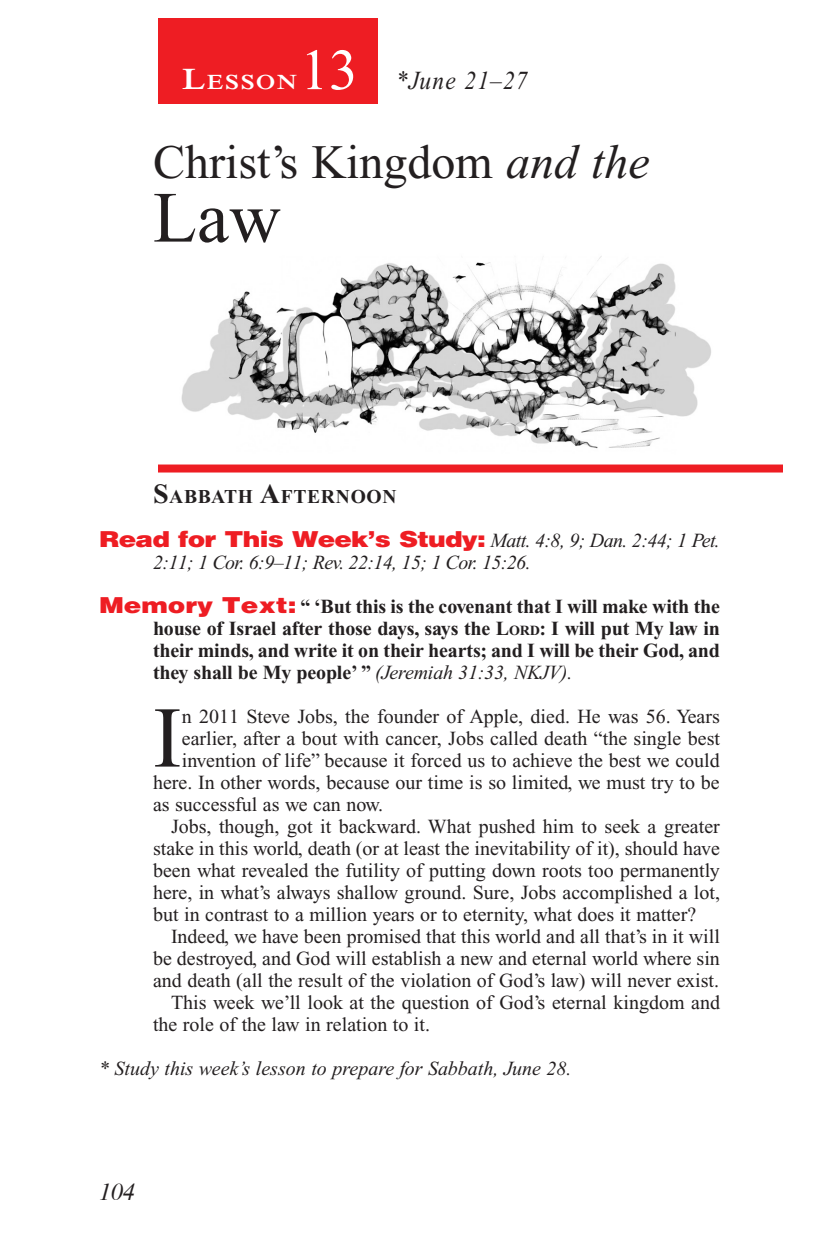
<style>
.page{position:relative;width:819px;height:1260px;background:#fff}
.page>*{position:absolute;margin:0;border:0;box-sizing:border-box;transform-origin:0 0}
.Body_Drop_Cap{font:86.4px "Times New Roman PS Std";color:#231f20}
.Lesson_Head_SA{font:72px "Times New Roman PS Std";color:#231f20}
.Lesson_Number{font:58px "Times New Roman PS Std";color:#fff}
.Lesson_Head_SA-2{font:48px "Times New Roman PS Std";color:#231f20}
.Lesson_Dates{font:italic 26px "Times New Roman PS Std";letter-spacing:.05em;color:#231f20;scale:.9 1}
.t1{font:italic 24px "Times";color:#231f20}
.Daily_Header{font:600 21px "Times NRMT Std";letter-spacing:.07em;color:#fff;scale:1.1 1}
.Body{font:20px/22px "Times New Roman PS Std";color:#231f20;text-align:justify}
.Body_Drop_Cap-2{font:20px "Times New Roman PS Std";color:#231f20}
.Question{font:700 20px/22px "Times New Roman PS Std";letter-spacing:-.01em;color:#231f20;text-align:justify}
.Question-2{font:italic 20px/22px "Times New Roman PS Std";letter-spacing:-.03em;color:#231f20}
.Question-3{font:italic 20px "Times New Roman PS Std";color:#231f20}
.Sabbath_Afternoon_He{font:700 19.6px "Times New Roman PS Std";letter-spacing:.035em;color:#231f20}
.s1{font-size:30px}
.s2{font-style:italic}
.s3{font-size:28px}
.s4{font-family:"Helvetica LT Std";font-weight:900;font-style:normal;font-size:22px;color:#ee1d23}
.s5{font-family:"Helvetica LT Std";font-weight:900;font-size:22px;color:#ee1d23}
.s6{font-size:14px}
.s7{font-weight:400;font-style:italic}
</style>
<div class="page">
<div style="left:158px;top:18px;width:220px;height:86px;background:#ee1d23"></div>
<div style="left:158px;top:465px;width:625px;height:8px;background:#ee1d23"></div>
<img style="left:181px;top:256px;width:530px;height:193px">
<p class="Lesson_Number" style="left:300px;top:38px;width:59px">13</p>
<p class="Daily_Header" style="left:182px;top:70px;width:106px"><span class="s1">L</span>ESSON</p>
<p class="Lesson_Dates" style="left:396px;top:66px;width:148px">*June 21–27</p>
<p class="Lesson_Head_SA-2" style="left:153px;top:135px;width:498px">Christ’s Kingdom <span class="s2">and the</span></p>
<p class="Lesson_Head_SA" style="left:153px;top:178px;width:129px">Law</p>
<p class="Sabbath_Afternoon_He" style="left:153px;top:485px;width:245px"><span class="s3">S</span>ABBATH <span class="s3">A</span>FTERNOON</p>
<p class="Question-2" style="left:153px;top:529px;width:568px;text-indent:-54px"><span class="s4">Read for This Week’s Study:</span> Matt. 4:8, 9; Dan. 2:44; 1 Pet.<br>2:11; 1 Cor. 6:9–11; Rev. 22:14, 15; 1 Cor. 15:26.</p>
<p class="Question" style="left:153px;top:595px;width:569px;text-indent:-54px"><span class="s5">Memory Text:</span> “ ‘But this is the covenant that I will make with the house of Israel after those days, says the L<span class="s6">ORD</span>: I will put My law in their minds, and write it on their hearts; and I will be their God, and they shall be My people’ ” <span class="s7">(Jeremiah 31:33, NKJV).</span></p>
<p class="Body_Drop_Cap" style="left:153px;top:691px;width:30px">I</p>
<p class="Body_Drop_Cap-2" style="left:182px;top:705px;width:540px">n 2011 Steve Jobs, the founder of Apple, died. He was 56. Years</p>
<p class="Body_Drop_Cap-2" style="left:182px;top:727px;width:540px">earlier, after a bout with cancer, Jobs called death “the single best</p>
<p class="Body_Drop_Cap-2" style="left:182px;top:749px;width:540px">invention of life” because it forced us to achieve the best we could</p>
<p class="Body_Drop_Cap-2" style="left:153px;top:771px;width:568px">here. In other words, because our time is so limited, we must try to be</p>
<p class="Body_Drop_Cap-2" style="left:153px;top:793px;width:232px">as successful as we can now.</p>
<p class="Body" style="left:153px;top:815px;width:569px;text-indent:18px">Jobs, though, got it backward. What pushed him to seek a greater stake in this world, death (or at least the inevitability of it), should have been what revealed the futility of putting down roots too permanently here, in what’s always shallow ground. Sure, Jobs accomplished a lot, but in contrast to a million years or to eternity, what does it matter?</p>
<p class="Body" style="left:153px;top:925px;width:568px;text-indent:18px">Indeed, we have been promised that this world and all that’s in it will be destroyed, and God will establish a new and eternal world where sin and death (all the result of the violation of God’s law) will never exist.</p>
<p class="Body" style="left:153px;top:991px;width:569px;text-indent:18px">This week we’ll look at the question of God’s eternal kingdom and the role of the law in relation to it.</p>
<p class="Question-3" style="left:99px;top:1057px;width:474px">* Study this week’s lesson to prepare for Sabbath, June 28.</p>
<p class="t1" style="left:99px;top:1177px;width:37px">104</p>
</div>
